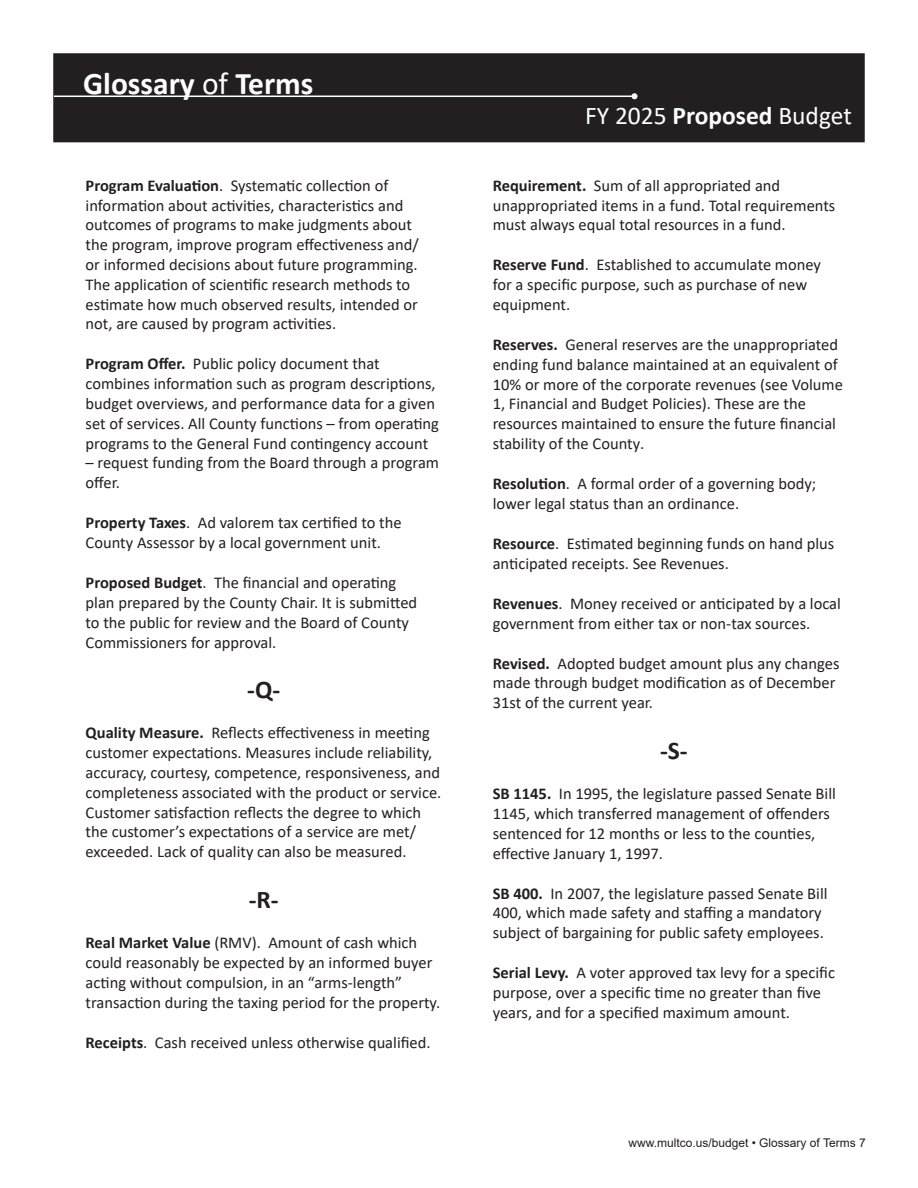
<style>
.page{position:relative;width:918px;height:1188px;background:#fff}
.page>*{position:absolute;margin:0;border:0;box-sizing:border-box;transform-origin:0 0}
.t1{font:700 31.5px "Calibri";color:#fff}
.t2{font:25.5px "Calibri";color:#fff}
.Glossary_Letters{font:700 25.5px "Calibri";color:#231f20}
.Glossary_Definitions{font:16.5px/19.8px "Calibri";color:#231f20}
.t3{font:12px "Arial";color:#231f20}
.s1{font-weight:400}
.s2{font-weight:700}
</style>
<div class="page">
<div style="left:54px;top:54px;width:810px;height:88px;background:#231f20"></div>
<div style="left:53px;top:53px;width:812px;height:89px;border:2px solid #231f20"></div>
<hr style="left:54px;top:96px;width:580px;height:1px;background:#fff">
<svg style="left:632px;top:93px;width:6px;height:6px"></svg>
<h1 class="t1" style="left:83px;top:61px;width:232px">Glossary <span class="s1">of</span> Terms</h1>
<p class="Glossary_Definitions" style="left:86px;top:175px;width:335px"><span class="s2">Program Evaluation</span>. Systematic collection of information about activities, characteristics and outcomes of programs to make judgments about the program, improve program effectiveness and/ or informed decisions about future programming.<br>The application of scientific research methods to estimate how much observed results, intended or not, are caused by program activities.</p>
<p class="Glossary_Definitions" style="left:86px;top:354px;width:355px"><span class="s2">Program Offer.</span> Public policy document that combines information such as program descriptions, budget overviews, and performance data for a given set of services. All County functions – from operating programs to the General Fund contingency account</p>
<p class="Glossary_Definitions" style="left:86px;top:453px;width:355px">– request funding from the Board through a program offer.</p>
<p class="Glossary_Definitions" style="left:86px;top:512px;width:318px"><span class="s2">Property Taxes</span>. Ad valorem tax certified to the<br>County Assessor by a local government unit.</p>
<p class="Glossary_Definitions" style="left:86px;top:572px;width:333px"><span class="s2">Proposed Budget</span>. The financial and operating plan prepared by the County Chair. It is submitted to the public for review and the Board of County Commissioners for approval.</p>
<p class="Glossary_Letters" style="left:247px;top:672px;width:35px">-Q-</p>
<p class="Glossary_Definitions" style="left:86px;top:723px;width:357px"><span class="s2">Quality Measure.</span> Reflects effectiveness in meeting customer expectations. Measures include reliability, accuracy, courtesy, competence, responsiveness, and completeness associated with the product or service.<br>Customer satisfaction reflects the degree to which the customer’s expectations of a service are met/ exceeded. Lack of quality can also be measured.</p>
<p class="Glossary_Letters" style="left:249px;top:882px;width:31px">-R-</p>
<p class="Glossary_Definitions" style="left:86px;top:932px;width:356px"><span class="s2">Real Market Value</span> (RMV). Amount of cash which could reasonably be expected by an informed buyer acting without compulsion, in an “arms-length” transaction during the taxing period for the property.</p>
<p class="Glossary_Definitions" style="left:86px;top:1032px;width:346px"><span class="s2">Receipts</span>. Cash received unless otherwise qualified.</p>
<h2 class="t2" style="left:585px;top:98px;width:268px">FY 2025 <span class="s2">Proposed</span> Budget</h2>
<p class="Glossary_Definitions" style="left:493px;top:175px;width:344px"><span class="s2">Requirement.</span> Sum of all appropriated and unappropriated items in a fund. Total requirements must always equal total resources in a fund.</p>
<p class="Glossary_Definitions" style="left:493px;top:255px;width:330px"><span class="s2">Reserve Fund</span>. Established to accumulate money for a specific purpose, such as purchase of new equipment.</p>
<p class="Glossary_Definitions" style="left:493px;top:334px;width:352px"><span class="s2">Reserves.</span> General reserves are the unappropriated ending fund balance maintained at an equivalent of 10% or more of the corporate revenues (see Volume 1, Financial and Budget Policies). These are the resources maintained to ensure the future financial stability of the County.</p>
<p class="Glossary_Definitions" style="left:493px;top:473px;width:325px"><span class="s2">Resolution</span>. A formal order of a governing body; lower legal status than an ordinance.</p>
<p class="Glossary_Definitions" style="left:493px;top:533px;width:343px"><span class="s2">Resource</span>. Estimated beginning funds on hand plus anticipated receipts. See Revenues.</p>
<p class="Glossary_Definitions" style="left:493px;top:593px;width:350px"><span class="s2">Revenues</span>. Money received or anticipated by a local government from either tax or non-tax sources.</p>
<p class="Glossary_Definitions" style="left:493px;top:653px;width:348px"><span class="s2">Revised.</span> Adopted budget amount plus any changes made through budget modification as of December<br>31st of the current year.</p>
<p class="Glossary_Letters" style="left:660px;top:733px;width:29px">-S-</p>
<p class="Glossary_Definitions" style="left:493px;top:783px;width:345px"><span class="s2">SB 1145.</span> In 1995, the legislature passed Senate Bill 1145, which transferred management of offenders sentenced for 12 months or less to the counties, effective January 1, 1997.</p>
<p class="Glossary_Definitions" style="left:493px;top:883px;width:336px"><span class="s2">SB 400.</span> In 2007, the legislature passed Senate Bill<br>400, which made safety and staffing a mandatory subject of bargaining for public safety employees.</p>
<p class="Glossary_Definitions" style="left:493px;top:962px;width:344px"><span class="s2">Serial Levy.</span> A voter approved tax levy for a specific purpose, over a specific time no greater than five years, and for a specified maximum amount.</p>
<p class="t3" style="left:628px;top:1135px;width:239px">www.multco.us/budget • Glossary of Terms 7</p>
</div>
